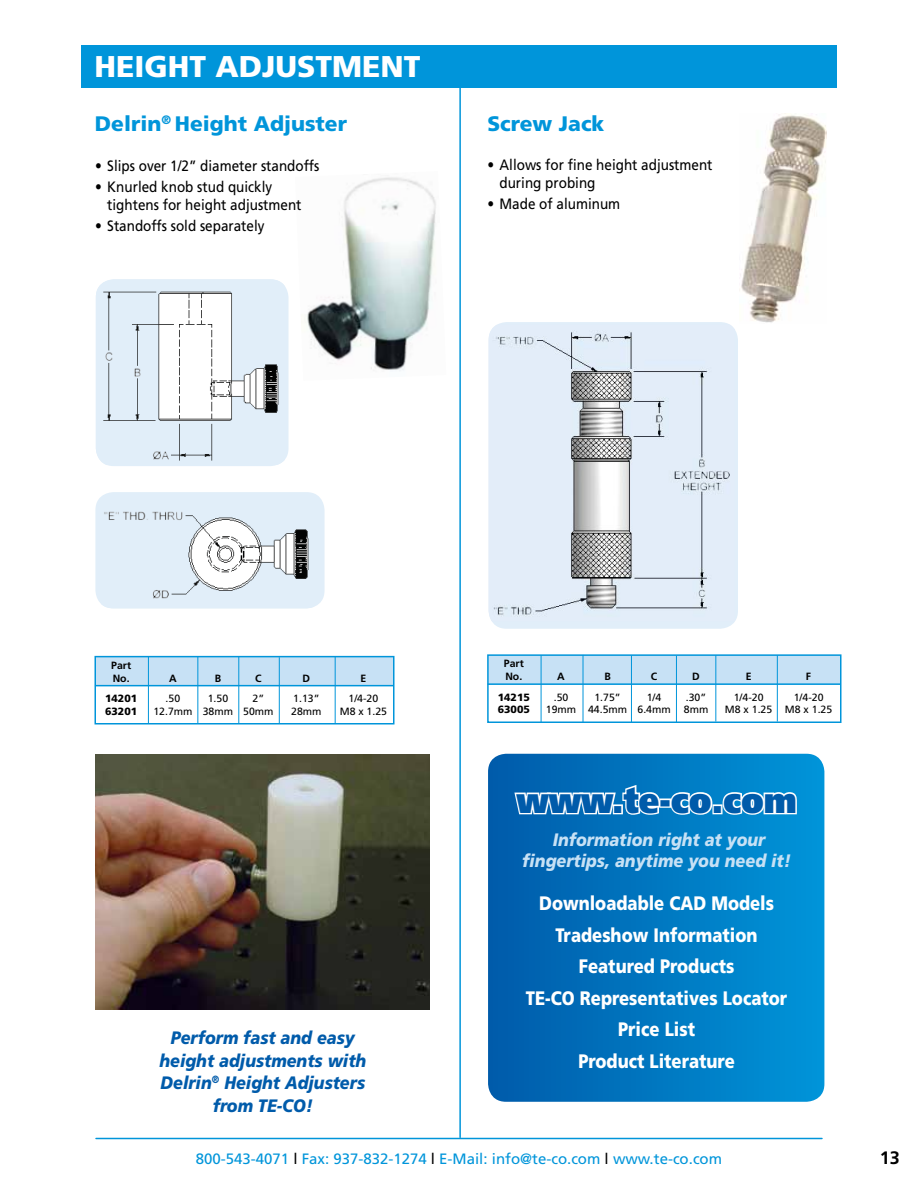
<style>
.page{position:relative;width:918px;height:1188px;background:#fff}
.page>*{position:absolute;margin:0;border:0;box-sizing:border-box;transform-origin:0 0}
.t1{font:900 36px "Frutiger";color:#005baa;scale:.9 1}
.t2{font:900 30px "Frutiger";color:#fff}
.t3{font:900 21px "Frutiger";color:#0095da}
.t4{font:900 19.5px/31.5px "Frutiger";color:#fff;text-align:center;scale:.85 1}
.t5{font:italic 900 18px/22.5px "Frutiger";color:#005baa;text-align:center;scale:.9 1}
.t6{font:italic 900 18px/21px "Frutiger";color:#c7e1f5;text-align:center;scale:.9 1}
.t7{font:700 18px "Frutiger";color:#000}
.t8{font:15px/18px "Frutiger";color:#000;scale:.9 1}
.t9{font:15px "Frutiger";color:#0095da}
.t10{font:10.5px "Frutiger";color:#000}
.t11{font:700 10.5px/12.6px "Frutiger";color:#000}
.t12{font:900 10.5px "Frutiger";color:#000}
.s1{color:#000}
</style>
<div class="page">
<div style="left:81px;top:45px;width:756px;height:43px;background:#0095da"></div>
<hr style="left:96px;top:1138px;width:726px;height:1px;background:#0095da">
<img style="left:95px;top:755px;width:335px;height:255px">
<svg style="left:488px;top:754px;width:336px;height:348px;background:#0079c1"></svg>
<svg style="left:513px;top:762px;width:149px;height:87px;background:#2581c1"></svg>
<div style="left:659px;top:799px;width:12px;height:9px;border:3px solid #fff"></div>
<svg style="left:669px;top:791px;width:45px;height:25px"></svg>
<div style="left:712px;top:804px;width:11px;height:10px;border:3px solid #fff"></div>
<svg style="left:721px;top:791px;width:77px;height:30px"></svg>
<img style="left:304px;top:177px;width:132px;height:194px">
<div style="left:489px;top:322px;width:249px;height:307px;background:#e1eef9;border-radius:18px"></div>
<img style="left:489px;top:325px;width:245px;height:296px">
<img style="left:740px;top:113px;width:86px;height:210px">
<hr style="left:459px;top:78px;width:2px;height:1059px;background:#0095da">
<div style="left:488px;top:655px;width:353px;height:29px;background:#c7e1f5"></div>
<hr style="left:488px;top:683px;width:353px;height:2px;background:#0095da">
<hr style="left:541px;top:655px;width:1px;height:67px;background:#0095da">
<div style="left:487px;top:654px;width:355px;height:69px;border:2px solid #0095da"></div>
<hr style="left:583px;top:655px;width:1px;height:67px;background:#0095da">
<hr style="left:631px;top:655px;width:1px;height:67px;background:#0095da">
<hr style="left:715px;top:655px;width:1px;height:67px;background:#0095da">
<hr style="left:676px;top:656px;width:1px;height:66px;background:#0095da">
<hr style="left:777px;top:655px;width:1px;height:67px;background:#0095da">
<div style="left:95px;top:657px;width:298px;height:29px;background:#c7e1f5"></div>
<hr style="left:95px;top:685px;width:298px;height:1px;background:#0095da">
<hr style="left:148px;top:657px;width:1px;height:67px;background:#0095da">
<div style="left:94px;top:656px;width:300px;height:68px;border:2px solid #0095da"></div>
<hr style="left:197px;top:656px;width:1px;height:67px;background:#0095da">
<hr style="left:238px;top:657px;width:1px;height:66px;background:#0095da">
<hr style="left:335px;top:657px;width:1px;height:66px;background:#0095da">
<hr style="left:279px;top:657px;width:1px;height:66px;background:#0095da">
<div style="left:96px;top:279px;width:193px;height:187px;background:#e1eef9;border-radius:18px"></div>
<img style="left:96px;top:279px;width:189px;height:186px">
<div style="left:95px;top:492px;width:230px;height:116px;background:#e1eef9;border-radius:18px"></div>
<img style="left:101px;top:511px;width:212px;height:97px">
<h2 class="t2" style="left:94px;top:49px;width:327px">HEIGHT ADJUSTMENT</h2>
<h3 class="t3" style="left:95px;top:111px;width:254px">Delrin<sup>®</sup> Height Adjuster</h3>
<p class="t8" style="left:95px;top:157px;width:250px">• Slips over 1/2” diameter standoffs</p>
<p class="t8" style="left:107px;top:178px;width:217px;text-indent:-12px">• Knurled knob stud quickly tightens for height adjustment</p>
<p class="t8" style="left:95px;top:217px;width:190px">• Standoffs sold separately</p>
<h3 class="t3" style="left:488px;top:111px;width:118px">Screw Jack</h3>
<p class="t8" style="left:500px;top:155px;width:238px;text-indent:-12px">• Allows for fine height adjustment during probing</p>
<p class="t8" style="left:488px;top:194px;width:149px">• Made of aluminum</p>
<p class="t11" style="left:111px;top:659px;width:21px">Part<br>No.</p>
<p class="t11" style="left:169px;top:671px;width:9px">A</p>
<p class="t11" style="left:215px;top:671px;width:8px">B</p>
<p class="t11" style="left:255px;top:671px;width:8px">C</p>
<p class="t11" style="left:303px;top:671px;width:9px">D</p>
<p class="t11" style="left:361px;top:671px;width:7px">E</p>
<p class="t11" style="left:504px;top:657px;width:21px">Part<br>No.</p>
<p class="t11" style="left:557px;top:670px;width:9px">A</p>
<p class="t11" style="left:604px;top:670px;width:8px">B</p>
<p class="t11" style="left:651px;top:670px;width:8px">C</p>
<p class="t11" style="left:692px;top:670px;width:9px">D</p>
<p class="t11" style="left:746px;top:670px;width:7px">E</p>
<p class="t11" style="left:806px;top:670px;width:7px">F</p>
<p class="t12" style="left:105px;top:692px;width:34px">14201</p>
<p class="t10" style="left:166px;top:693px;width:16px">.50</p>
<p class="t10" style="left:208px;top:693px;width:22px">1.50</p>
<p class="t10" style="left:253px;top:693px;width:13px">2”</p>
<p class="t10" style="left:293px;top:693px;width:28px">1.13”</p>
<p class="t10" style="left:349px;top:693px;width:31px">1/4-20</p>
<p class="t12" style="left:105px;top:705px;width:34px">63201</p>
<p class="t10" style="left:153px;top:705px;width:122px">12.7mm 38mm 50mm</p>
<p class="t10" style="left:291px;top:705px;width:32px">28mm</p>
<p class="t10" style="left:340px;top:705px;width:49px">M8 x 1.25</p>
<p class="t12" style="left:498px;top:691px;width:34px">14215</p>
<p class="t10" style="left:554px;top:691px;width:16px">.50</p>
<p class="t10" style="left:594px;top:691px;width:28px">1.75”</p>
<p class="t10" style="left:647px;top:691px;width:16px">1/4</p>
<p class="t10" style="left:686px;top:691px;width:22px">.30”</p>
<p class="t10" style="left:734px;top:691px;width:31px">1/4-20</p>
<p class="t10" style="left:794px;top:691px;width:31px">1/4-20</p>
<p class="t12" style="left:498px;top:703px;width:34px">63005</p>
<p class="t10" style="left:546px;top:704px;width:164px">19mm 44.5mm 6.4mm 8mm</p>
<p class="t10" style="left:725px;top:704px;width:109px">M8 x 1.25 M8 x 1.25</p>
<p class="t5" style="left:159px;top:1026px;width:231px">Perform fast and easy height adjustments with<br>Delrin<sup>®</sup> Height Adjusters from TE-CO!</p>
<h1 class="t1" style="left:516px;top:778px;width:313px">www.te-co.com</h1>
<p class="t6" style="left:522px;top:829px;width:300px">Information right at your fingertips, anytime you need it!</p>
<h3 class="t4" style="left:526px;top:887px;width:309px">Downloadable CAD Models<br>Tradeshow Information<br>Featured Products<br>TE-CO Representatives Locator<br>Price List<br>Product Literature</h3>
<p class="t9" style="left:196px;top:1150px;width:528px">800-543-4071 <span class="s1">l</span> Fax: 937-832-1274 <span class="s1">l</span> E-Mail: info@te-co.com <span class="s1">l</span> www.te-co.com</p>
<p class="t7" style="left:880px;top:1147px;width:22px">13</p>
</div>
